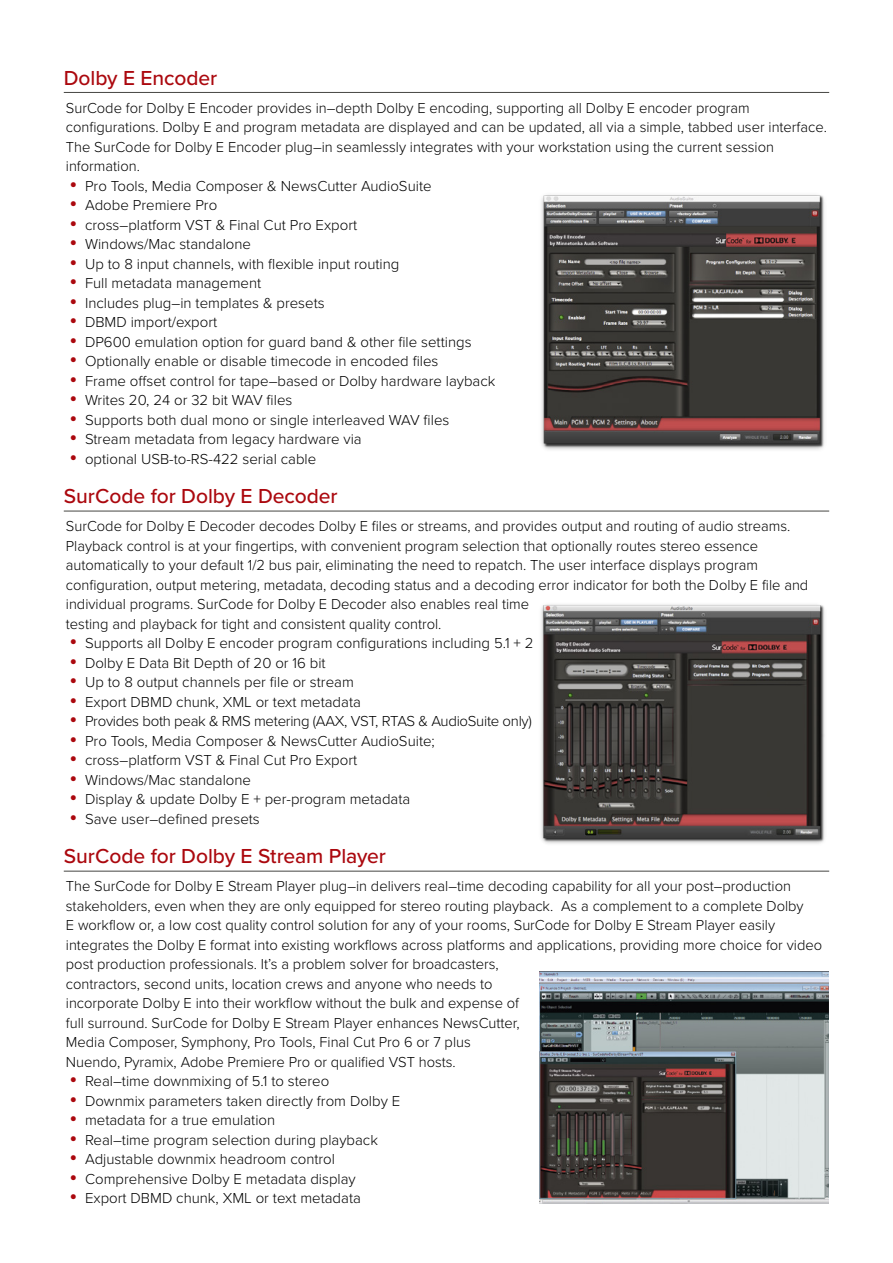
<style>
.page{position:relative;width:893px;height:1263px;background:#fff}
.page>*{position:absolute;margin:0;border:0;box-sizing:border-box;transform-origin:0 0}
.t1{font:500 21px "Proxima Nova";color:#ab080e}
.t2{font:300 15px/19.5px "Proxima Nova";color:#000}
.t3{font:300 15px "Proxima Nova";letter-spacing:-.02em;color:#000}
.s1{font-family:"Myriad Pro";font-weight:600;font-stretch:condensed;font-size:24px;color:#ab080e}
</style>
<div class="page">
<hr style="left:64px;top:92px;width:765px;height:1px;background:#464643">
<hr style="left:64px;top:511px;width:765px;height:1px;background:#464643">
<hr style="left:64px;top:871px;width:765px;height:1px;background:#464643">
<img style="left:541px;top:195px;width:283px;height:255px">
<img style="left:541px;top:604px;width:284px;height:240px">
<img style="left:539px;top:971px;width:289px;height:232px">
<h1 class="t1" style="left:64px;top:62px;width:155px">Dolby E Encoder</h1>
<p class="t2" style="left:66px;top:97px;width:762px">SurCode for Dolby E Encoder provides in–depth Dolby E encoding, supporting all Dolby E encoder program configurations. Dolby E and program metadata are displayed and can be updated, all via a simple, tabbed user interface.<br>The SurCode for Dolby E Encoder plug–in seamlessly integrates with your workstation using the current session information.</p>
<p class="t2" style="left:70px;top:175px;width:363px"><span class="s1">•</span> Pro Tools, Media Composer &amp; NewsCutter AudioSuite</p>
<p class="t2" style="left:70px;top:195px;width:149px"><span class="s1">•</span> Adobe Premiere Pro</p>
<p class="t2" style="left:70px;top:214px;width:289px"><span class="s1">•</span> cross–platform VST &amp; Final Cut Pro Export</p>
<p class="t2" style="left:70px;top:234px;width:182px"><span class="s1">•</span> Windows/Mac standalone</p>
<p class="t2" style="left:70px;top:253px;width:331px"><span class="s1">•</span> Up to 8 input channels, with flexible input routing</p>
<p class="t2" style="left:70px;top:273px;width:193px"><span class="s1">•</span> Full metadata management</p>
<p class="t2" style="left:70px;top:292px;width:256px"><span class="s1">•</span> Includes plug–in templates &amp; presets</p>
<p class="t2" style="left:70px;top:312px;width:149px"><span class="s1">•</span> DBMD import/export</p>
<p class="t2" style="left:70px;top:331px;width:403px"><span class="s1">•</span> DP600 emulation option for guard band &amp; other file settings</p>
<p class="t2" style="left:70px;top:351px;width:370px"><span class="s1">•</span> Optionally enable or disable timecode in encoded files</p>
<p class="t2" style="left:70px;top:370px;width:427px"><span class="s1">•</span> Frame offset control for tape–based or Dolby hardware layback</p>
<p class="t2" style="left:70px;top:390px;width:224px"><span class="s1">•</span> Writes 20, 24 or 32 bit WAV files</p>
<p class="t2" style="left:70px;top:409px;width:381px"><span class="s1">•</span> Supports both dual mono or single interleaved WAV files</p>
<p class="t2" style="left:70px;top:429px;width:293px"><span class="s1">•</span> Stream metadata from legacy hardware via</p>
<p class="t2" style="left:70px;top:448px;width:248px"><span class="s1">•</span> optional USB-to-RS-422 serial cable</p>
<h1 class="t1" style="left:64px;top:481px;width:275px">SurCode for Dolby E Decoder</h1>
<p class="t2" style="left:66px;top:516px;width:744px">SurCode for Dolby E Decoder decodes Dolby E files or streams, and provides output and routing of audio streams.<br>Playback control is at your fingertips, with convenient program selection that optionally routes stereo essence automatically to your default 1/2 bus pair, eliminating the need to repatch. The user interface displays program configuration, output metering, metadata, decoding status and a decoding error indicator for both the Dolby E file and individual programs. SurCode for Dolby E Decoder also enables real time<br>testing and playback for tight and consistent quality control.</p>
<p class="t2" style="left:70px;top:633px;width:465px"><span class="s1">•</span> Supports all Dolby E encoder program configurations including 5.1 + 2</p>
<p class="t2" style="left:70px;top:652px;width:257px"><span class="s1">•</span> Dolby E Data Bit Depth of 20 or 16 bit</p>
<p class="t2" style="left:70px;top:672px;width:285px"><span class="s1">•</span> Up to 8 output channels per file or stream</p>
<p class="t2" style="left:70px;top:691px;width:292px"><span class="s1">•</span> Export DBMD chunk, XML or text metadata</p>
<p class="t3" style="left:70px;top:710px;width:463px"><span class="s1">•</span> Provides both peak &amp; RMS metering (AAX, VST, RTAS &amp; AudioSuite only)</p>
<p class="t2" style="left:70px;top:730px;width:366px"><span class="s1">•</span> Pro Tools, Media Composer &amp; NewsCutter AudioSuite;</p>
<p class="t2" style="left:70px;top:750px;width:289px"><span class="s1">•</span> cross–platform VST &amp; Final Cut Pro Export</p>
<p class="t2" style="left:70px;top:769px;width:182px"><span class="s1">•</span> Windows/Mac standalone</p>
<p class="t2" style="left:70px;top:789px;width:342px"><span class="s1">•</span> Display &amp; update Dolby E + per-program metadata</p>
<p class="t2" style="left:70px;top:808px;width:191px"><span class="s1">•</span> Save user–defined presets</p>
<h1 class="t1" style="left:64px;top:841px;width:324px">SurCode for Dolby E Stream Player</h1>
<p class="t2" style="left:66px;top:876px;width:758px">The SurCode for Dolby E Stream Player plug–in delivers real–time decoding capability for all your post–production stakeholders, even when they are only equipped for stereo routing playback. As a complement to a complete Dolby<br>E workflow or, a low cost quality control solution for any of your rooms, SurCode for Dolby E Stream Player easily integrates the Dolby E format into existing workflows across platforms and applications, providing more choice for video post production professionals. It’s a problem solver for broadcasters,<br>contractors, second units, location crews and anyone who needs to<br>incorporate Dolby E into their workflow without the bulk and expense of<br>full surround. SurCode for Dolby E Stream Player enhances NewsCutter,<br>Media Composer, Symphony, Pro Tools, Final Cut Pro 6 or 7 plus<br>Nuendo, Pyramix, Adobe Premiere Pro or qualified VST hosts.</p>
<p class="t2" style="left:70px;top:1071px;width:261px"><span class="s1">•</span> Real–time downmixing of 5.1 to stereo</p>
<p class="t2" style="left:70px;top:1090px;width:332px"><span class="s1">•</span> Downmix parameters taken directly from Dolby E</p>
<p class="t2" style="left:70px;top:1110px;width:207px"><span class="s1">•</span> metadata for a true emulation</p>
<p class="t2" style="left:70px;top:1129px;width:309px"><span class="s1">•</span> Real–time program selection during playback</p>
<p class="t2" style="left:70px;top:1149px;width:266px"><span class="s1">•</span> Adjustable downmix headroom control</p>
<p class="t2" style="left:70px;top:1168px;width:287px"><span class="s1">•</span> Comprehensive Dolby E metadata display</p>
<p class="t2" style="left:70px;top:1188px;width:292px"><span class="s1">•</span> Export DBMD chunk, XML or text metadata</p>
</div>
